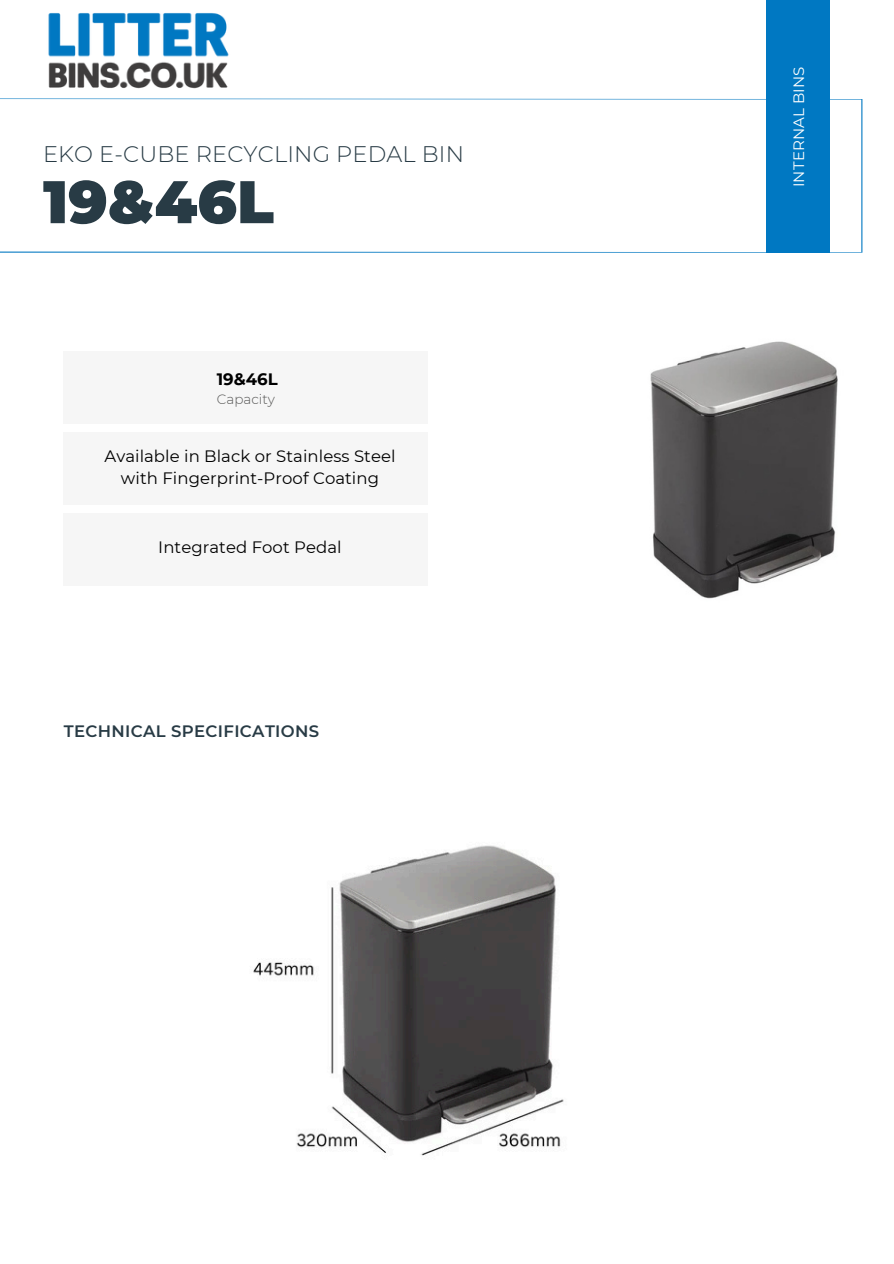
<style>
.page{position:relative;width:894px;height:1264px;background:#fff}
.page>*{position:absolute;margin:0;border:0;box-sizing:border-box;transform-origin:0 0}
.t1{font:900 60px "Montserrat";color:#283b45}
.t2{font:300 22.5px "Montserrat";letter-spacing:.005em;color:#283b45}
.t3{font:16.5px/21.3px "Montserrat";letter-spacing:.005em;color:#000;text-align:center}
.t4{font:600 16.5px "Montserrat";letter-spacing:.02em;color:#283b45}
.t5{font:700 16.5px "Montserrat";color:#000}
.t6{font:15px "Montserrat";letter-spacing:.01em;color:#fff}
.t7{font:300 13.5px "Montserrat";color:#575756}
</style>
<div class="page">
<svg style="left:0;top:98px;width:862px;height:155px"></svg>
<div style="left:765px;top:0;width:64px;height:252px;background:#0078c2"></div>
<div style="left:64px;top:352px;width:363px;height:72px;background:#f6f6f6"></div>
<div style="left:64px;top:433px;width:363px;height:72px;background:#f6f6f6"></div>
<div style="left:64px;top:514px;width:363px;height:72px;background:#f6f6f6"></div>
<img style="left:48px;top:13px;width:181px;height:76px">
<img style="left:253px;top:845px;width:311px;height:311px">
<img style="left:650px;top:341px;width:188px;height:258px">
<h4 class="t2" style="left:43px;top:140px;width:422px">EKO E-CUBE RECYCLING PEDAL BIN</h4>
<h3 class="t1" style="left:43px;top:165px;width:232px">19&amp;46L</h3>
<h5 class="t5" style="left:217px;top:369px;width:62px">19&amp;46L</h5>
<p class="t7" style="left:217px;top:391px;width:60px">Capacity</p>
<p class="t3" style="left:104px;top:445px;width:292px">Available in Black or Stainless Steel with Fingerprint-Proof Coating</p>
<h3 class="t3" style="left:158px;top:537px;width:185px">Integrated Foot Pedal</h3>
<h5 class="t4" style="left:64px;top:721px;width:257px">TECHNICAL SPECIFICATIONS</h5>
<p class="t6" style="left:789px;top:187px;width:122px;rotate:-90deg">INTERNAL BINS</p>
</div>
